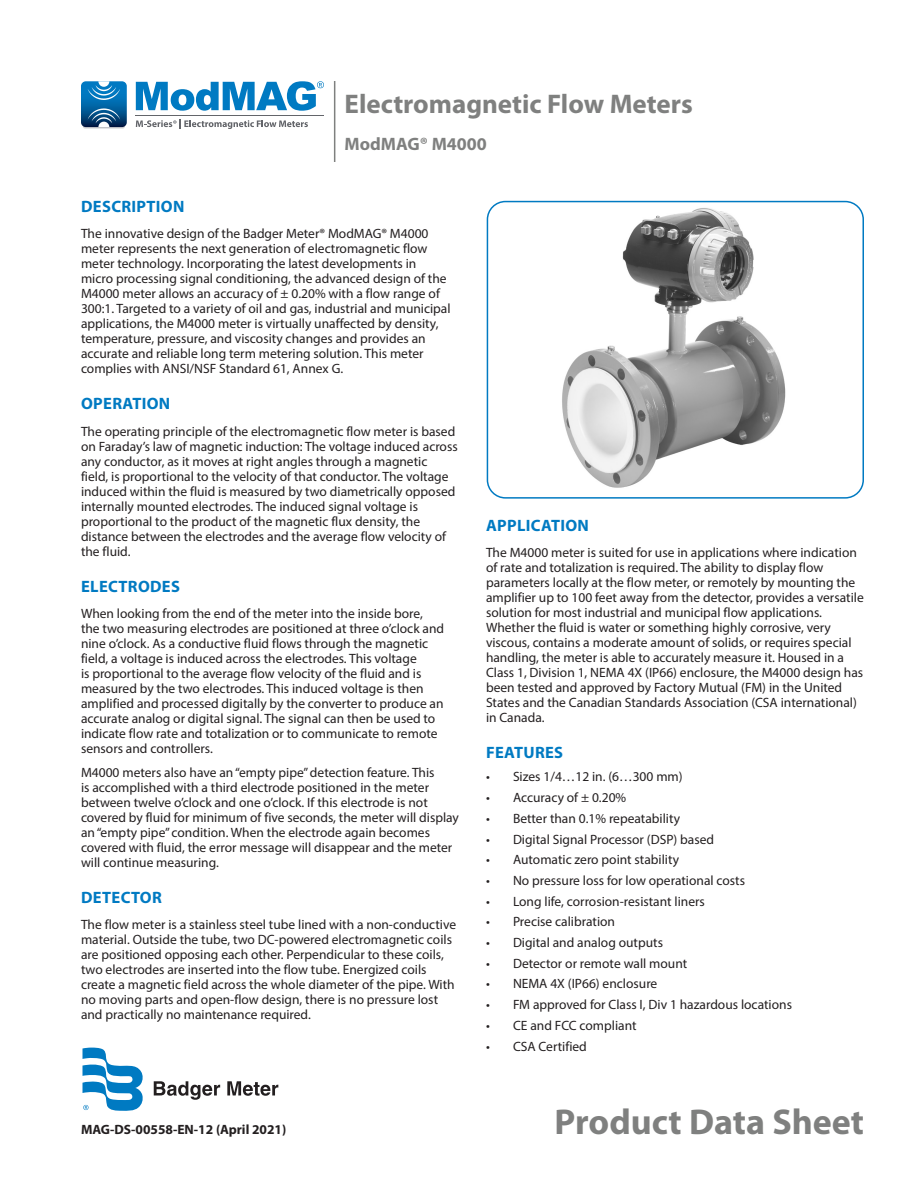
<style>
.page{position:relative;width:918px;height:1188px;background:#fff}
.page>*{position:absolute;margin:0;border:0;box-sizing:border-box;transform-origin:0 0}
.t1{font:700 36px "Myriad Pro";color:#7f807f}
.t2{font:700 27px "Myriad Pro";color:#7f807f}
.t3{font:700 18px "Myriad Pro";color:#7f807f}
.Heading_1{font:700 16.5px "Myriad Pro";letter-spacing:.02em;color:#007ac2}
.Body{font:13.5px/15px "Myriad Pro";color:#231f20}
.t4{font:700 13.5px "Myriad Pro";color:#231f20}
</style>
<div class="page">
<img style="left:562px;top:208px;width:224px;height:280px">
<div style="left:487px;top:201px;width:377px;height:298px;border:2px solid #007ac2;border-radius:18px"></div>
<div style="left:83px;top:123px;width:42px;height:6px;background:#bbbdc3;border-radius:2px"></div>
<svg style="left:136px;top:119px;width:172px;height:10px"></svg>
<hr style="left:136px;top:115px;width:188px;height:1px;background:#63656a">
<svg style="left:81px;top:81px;width:46px;height:46px;background:#2676ab"></svg>
<svg style="left:136px;top:81px;width:188px;height:30px"></svg>
<hr style="left:334px;top:81px;width:1px;height:81px;background:#7f807f">
<svg style="left:154px;top:1081px;width:66px;height:19px"></svg>
<svg style="left:227px;top:1081px;width:51px;height:15px"></svg>
<svg style="left:83px;top:1048px;width:60px;height:63px"></svg>
<h2 class="t2" style="left:345px;top:86px;width:350px">Electromagnetic Flow Meters</h2>
<h3 class="t3" style="left:345px;top:132px;width:144px">ModMAG® M4000</h3>
<p class="Heading_1" style="left:81px;top:196px;width:105px">DESCRIPTION</p>
<p class="Body" style="left:81px;top:226px;width:371px">The innovative design of the Badger Meter® ModMAG® M4000 meter represents the next generation of electromagnetic flow meter technology. Incorporating the latest developments in micro processing signal conditioning, the advanced design of the M4000 meter allows an accuracy of ± 0.20% with a flow range of 300:1. Targeted to a variety of oil and gas, industrial and municipal applications, the M4000 meter is virtually unaffected by density, temperature, pressure, and viscosity changes and provides an accurate and reliable long term metering solution. This meter complies with ANSI/NSF Standard 61, Annex G.</p>
<p class="Heading_1" style="left:81px;top:393px;width:91px">OPERATION</p>
<p class="Body" style="left:81px;top:423px;width:378px">The operating principle of the electromagnetic flow meter is based on Faraday’s law of magnetic induction: The voltage induced across any conductor, as it moves at right angles through a magnetic field, is proportional to the velocity of that conductor. The voltage induced within the fluid is measured by two diametrically opposed internally mounted electrodes. The induced signal voltage is proportional to the product of the magnetic flux density, the distance between the electrodes and the average flow velocity of the fluid.</p>
<p class="Heading_1" style="left:81px;top:575px;width:100px">ELECTRODES</p>
<p class="Body" style="left:81px;top:606px;width:365px">When looking from the end of the meter into the inside bore, the two measuring electrodes are positioned at three o’clock and nine o’clock. As a conductive fluid flows through the magnetic field, a voltage is induced across the electrodes. This voltage<br>is proportional to the average flow velocity of the fluid and is measured by the two electrodes. This induced voltage is then amplified and processed digitally by the converter to produce an accurate analog or digital signal. The signal can then be used to indicate flow rate and totalization or to communicate to remote sensors and controllers.</p>
<p class="Body" style="left:81px;top:765px;width:379px">M4000 meters also have an “empty pipe” detection feature. This<br>is accomplished with a third electrode positioned in the meter between twelve o’clock and one o’clock. If this electrode is not covered by fluid for minimum of five seconds, the meter will display an “empty pipe” condition. When the electrode again becomes covered with fluid, the error message will disappear and the meter will continue measuring.</p>
<p class="Heading_1" style="left:81px;top:887px;width:82px">DETECTOR</p>
<p class="Body" style="left:81px;top:917px;width:377px">The flow meter is a stainless steel tube lined with a non-conductive material. Outside the tube, two DC-powered electromagnetic coils are positioned opposing each other. Perpendicular to these coils, two electrodes are inserted into the flow tube. Energized coils create a magnetic field across the whole diameter of the pipe. With no moving parts and open-flow design, there is no pressure lost and practically no maintenance required.</p>
<p class="t4" style="left:81px;top:1120px;width:207px">MAG-DS-00558-EN-12 (April 2021)</p>
<p class="Heading_1" style="left:486px;top:515px;width:104px">APPLICATION</p>
<p class="Body" style="left:486px;top:545px;width:379px">The M4000 meter is suited for use in applications where indication of rate and totalization is required. The ability to display flow parameters locally at the flow meter, or remotely by mounting the amplifier up to 100 feet away from the detector, provides a versatile solution for most industrial and municipal flow applications.<br>Whether the fluid is water or something highly corrosive, very viscous, contains a moderate amount of solids, or requires special handling, the meter is able to accurately measure it. Housed in a Class 1, Division 1, NEMA 4X (IP66) enclosure, the M4000 design has been tested and approved by Factory Mutual (FM) in the United States and the Canadian Standards Association (CSA international) in Canada.</p>
<p class="Heading_1" style="left:486px;top:742px;width:79px">FEATURES</p>
<p class="Body" style="left:486px;top:769px;width:198px">• Sizes 1/4…12 in. (6…300 mm)</p>
<p class="Body" style="left:486px;top:790px;width:142px">• Accuracy of ± 0.20%</p>
<p class="Body" style="left:486px;top:811px;width:196px">• Better than 0.1% repeatability</p>
<p class="Body" style="left:486px;top:831px;width:230px">• Digital Signal Processor (DSP) based</p>
<p class="Body" style="left:486px;top:852px;width:195px">• Automatic zero point stability</p>
<p class="Body" style="left:486px;top:873px;width:261px">• No pressure loss for low operational costs</p>
<p class="Body" style="left:486px;top:893px;width:220px">• Long life, corrosion-resistant liners</p>
<p class="Body" style="left:486px;top:914px;width:131px">• Precise calibration</p>
<p class="Body" style="left:486px;top:935px;width:179px">• Digital and analog outputs</p>
<p class="Body" style="left:486px;top:956px;width:203px">• Detector or remote wall mount</p>
<p class="Body" style="left:486px;top:976px;width:173px">• NEMA 4X (IP66) enclosure</p>
<p class="Body" style="left:486px;top:997px;width:308px">• FM approved for Class I, Div 1 hazardous locations</p>
<p class="Body" style="left:486px;top:1018px;width:152px">• CE and FCC compliant</p>
<p class="Body" style="left:486px;top:1038px;width:102px">• CSA Certified</p>
<h1 class="t1" style="left:555px;top:1098px;width:311px">Product Data Sheet</h1>
</div>
